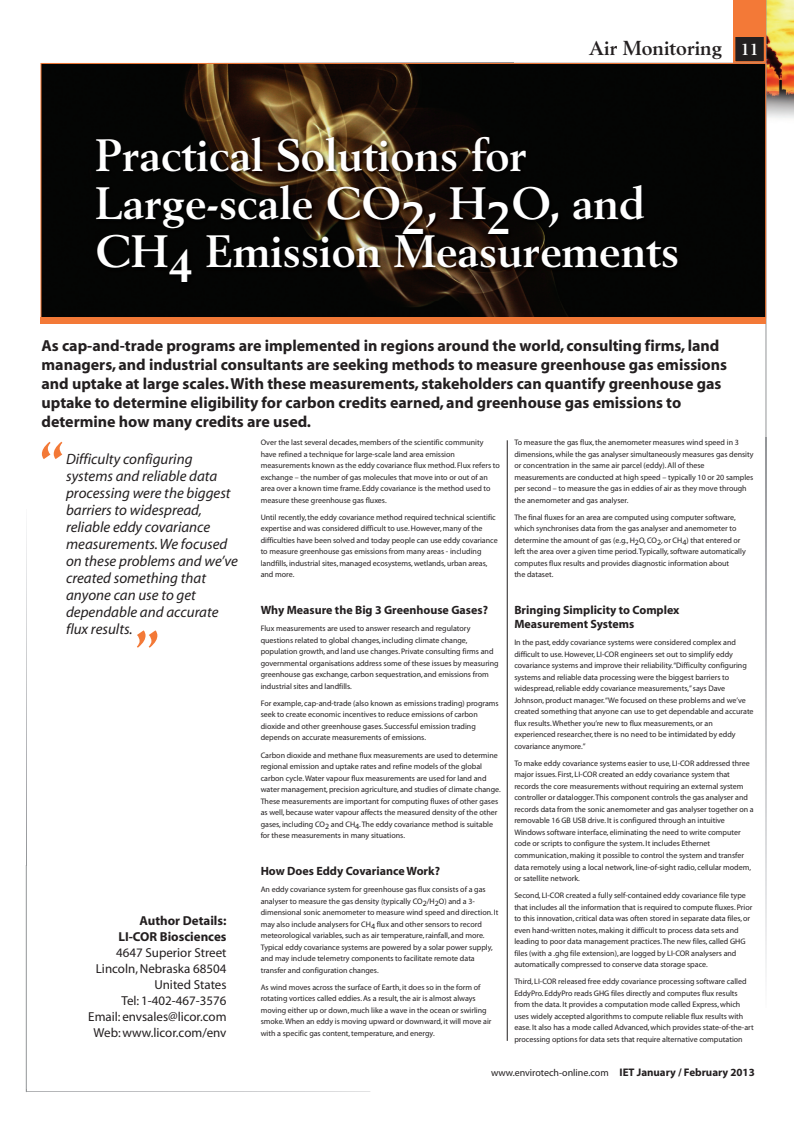
<style>
.page{position:relative;width:794px;height:1133px;background:#fff}
.page>*{position:absolute;margin:0;border:0;box-sizing:border-box;transform-origin:0 0}
.t1{font:700 44.8px/48.1px "Berling";color:#fff}
.t2{font:700 20px "Berling";color:#231f20}
.t3{font:700 16px/19px "Myriad";color:#231f20}
.t4{font:italic 15px/17px "Myriad";color:#231f20}
.t5{font:13px/16px "Myriad";color:#231f20;text-align:right}
.t6{font:700 13px/16px "Myriad";color:#231f20;text-align:right}
.t7{font:700 12px/14px "Myriad";color:#231f20}
.t8{font:10px "Myriad";color:#231f20}
.t9{font:8px/11.5px "Myriad";color:#231f20}
.s1{font-size:16px;color:#fff}
.s2{font-weight:700;font-size:11px}
</style>
<div class="page">
<img style="left:767px;top:0;width:27px;height:118px">
<hr style="left:766px;top:0;width:1px;height:1007px;background:#939598">
<div style="left:733px;top:0;width:33px;height:63px;background:#f37937"></div>
<div style="left:735px;top:37px;width:29px;height:24px;background:#231f20"></div>
<div style="left:733px;top:35px;width:33px;height:28px;border:2px solid #f37937"></div>
<img style="left:765px;top:437px;width:1px;height:536px">
<img style="left:766px;top:497px;width:1px;height:510px">
<hr style="left:26px;top:509px;width:1px;height:583px;background:#939598">
<img style="left:26px;top:509px;width:1px;height:318px">
<hr style="left:507px;top:440px;width:1px;height:601px;background:#231f20">
<img style="left:42px;top:65px;width:722px;height:251px">
<div style="left:40px;top:63px;width:726px;height:255px;border:1px solid #f37937"></div>
<img style="left:79px;top:126px;width:635px;height:175px">
<svg style="left:137px;top:630px;width:20px;height:18px"></svg>
<div style="left:40px;top:318px;width:726px;height:6px;background:#f37937"></div>
<svg style="left:42px;top:442px;width:20px;height:17px"></svg>
<h2 class="t2" style="left:589px;top:40px;width:171px">Air Monitoring <span class="s1">11</span></h2>
<h1 class="t1" style="left:96px;top:134px;width:585px">Practical Solutions for<br>Large-scale CO2, H2O, and<br>CH4 Emission Measurements</h1>
<p class="t3" style="left:41px;top:337px;width:687px">As cap-and-trade programs are implemented in regions around the world, consulting firms, land managers, and industrial consultants are seeking methods to measure greenhouse gas emissions and uptake at large scales. With these measurements, stakeholders can quantify greenhouse gas uptake to determine eligibility for carbon credits earned, and greenhouse gas emissions to determine how many credits are used.</p>
<p class="t4" style="left:66px;top:452px;width:173px">Difficulty configuring systems and reliable data processing were the biggest barriers to widespread, reliable eddy covariance measurements. We focused on these problems and we’ve created something that anyone can use to get dependable and accurate flux results.</p>
<h3 class="t6" style="left:118px;top:913px;width:110px">Author Details:<br>LI-COR Biosciences</h3>
<h3 class="t5" style="left:88px;top:945px;width:140px">4647 Superior Street<br>Lincoln, Nebraska 68504<br>United States<br>Tel: 1-402-467-3576<br>Email: envsales@licor.com<br>Web: www.licor.com/env</h3>
<p class="t9" style="left:261px;top:437px;width:241px">Over the last several decades, members of the scientific community have refined a technique for large-scale land area emission measurements known as the eddy covariance flux method. Flux refers to exchange – the number of gas molecules that move into or out of an area over a known time frame. Eddy covariance is the method used to measure these greenhouse gas fluxes.</p>
<p class="t9" style="left:261px;top:512px;width:239px">Until recently, the eddy covariance method required technical scientific expertise and was considered difficult to use. However, many of the difficulties have been solved and today people can use eddy covariance to measure greenhouse gas emissions from many areas - including landfills, industrial sites, managed ecosystems, wetlands, urban areas, and more.</p>
<h3 class="t7" style="left:261px;top:604px;width:229px">Why Measure the Big 3 Greenhouse Gases?</h3>
<p class="t9" style="left:261px;top:623px;width:240px">Flux measurements are used to answer research and regulatory questions related to global changes, including climate change, population growth, and land use changes. Private consulting firms and governmental organisations address some of these issues by measuring greenhouse gas exchange, carbon sequestration, and emissions from industrial sites and landfills.</p>
<p class="t9" style="left:261px;top:698px;width:240px">For example, cap-and-trade (also known as emissions trading) programs seek to create economic incentives to reduce emissions of carbon dioxide and other greenhouse gases. Successful emission trading depends on accurate measurements of emissions.</p>
<p class="t9" style="left:261px;top:750px;width:242px">Carbon dioxide and methane flux measurements are used to determine regional emission and uptake rates and refine models of the global carbon cycle. Water vapour flux measurements are used for land and water management, precision agriculture, and studies of climate change.<br>These measurements are important for computing fluxes of other gases as well, because water vapour affects the measured density of the other gases, including CO2 and CH4. The eddy covariance method is suitable for these measurements in many situations.</p>
<h3 class="t7" style="left:261px;top:865px;width:181px">How Does Eddy Covariance Work?</h3>
<p class="t9" style="left:261px;top:884px;width:239px">An eddy covariance system for greenhouse gas flux consists of a gas analyser to measure the gas density (typically CO2/H2O) and a 3- dimensional sonic anemometer to measure wind speed and direction. It may also include analysers for CH4 flux and other sensors to record meteorological variables, such as air temperature, rainfall, and more.<br>Typical eddy covariance systems are powered by a solar power supply, and may include telemetry components to facilitate remote data transfer and configuration changes.</p>
<p class="t9" style="left:261px;top:982px;width:232px">As wind moves across the surface of Earth, it does so in the form of rotating vortices called eddies. As a result, the air is almost always moving either up or down, much like a wave in the ocean or swirling smoke. When an eddy is moving upward or downward, it will move air with a specific gas content, temperature, and energy.</p>
<p class="t9" style="left:514px;top:437px;width:241px">To measure the gas flux, the anemometer measures wind speed in 3 dimensions, while the gas analyser simultaneously measures gas density or concentration in the same air parcel (eddy). All of these measurements are conducted at high speed – typically 10 or 20 samples per second – to measure the gas in eddies of air as they move through the anemometer and gas analyser.</p>
<p class="t9" style="left:514px;top:512px;width:233px">The final fluxes for an area are computed using computer software, which synchronises data from the gas analyser and anemometer to determine the amount of gas (e.g., H2O, CO2, or CH4) that entered or left the area over a given time period. Typically, software automatically computes flux results and provides diagnostic information about<br>the dataset.</p>
<h3 class="t7" style="left:514px;top:604px;width:167px">Bringing Simplicity to Complex<br>Measurement Systems</h3>
<p class="t9" style="left:514px;top:637px;width:241px">In the past, eddy covariance systems were considered complex and difficult to use. However, LI-COR engineers set out to simplify eddy covariance systems and improve their reliability.“Difficulty configuring systems and reliable data processing were the biggest barriers to widespread, reliable eddy covariance measurements,” says Dave Johnson, product manager.“We focused on these problems and we’ve created something that anyone can use to get dependable and accurate flux results. Whether you’re new to flux measurements, or an experienced researcher, there is no need to be intimidated by eddy covariance anymore.”</p>
<p class="t9" style="left:514px;top:758px;width:241px">To make eddy covariance systems easier to use, LI-COR addressed three major issues. First, LI-COR created an eddy covariance system that records the core measurements without requiring an external system controller or datalogger. This component controls the gas analyser and records data from the sonic anemometer and gas analyser together on a removable 16 GB USB drive. It is configured through an intuitive Windows software interface, eliminating the need to write computer code or scripts to configure the system. It includes Ethernet communication, making it possible to control the system and transfer data remotely using a local network, line-of-sight radio, cellular modem, or satellite network.</p>
<p class="t9" style="left:514px;top:890px;width:240px">Second, LI-COR created a fully self-contained eddy covariance file type that includes all the information that is required to compute fluxes. Prior to this innovation, critical data was often stored in separate data files, or even hand-written notes, making it difficult to process data sets and leading to poor data management practices. The new files, called GHG files (with a .ghg file extension), are logged by LI-COR analysers and automatically compressed to conserve data storage space.</p>
<p class="t9" style="left:514px;top:976px;width:241px">Third, LI-COR released free eddy covariance processing software called EddyPro. EddyPro reads GHG files directly and computes flux results from the data. It provides a computation mode called Express, which uses widely accepted algorithms to compute reliable flux results with ease. It also has a mode called Advanced, which provides state-of-the-art processing options for data sets that require alternative computation</p>
<p class="t8" style="left:491px;top:1068px;width:265px">www.envirotech-online.com <span class="s2">IET January / February 2013</span></p>
</div>
